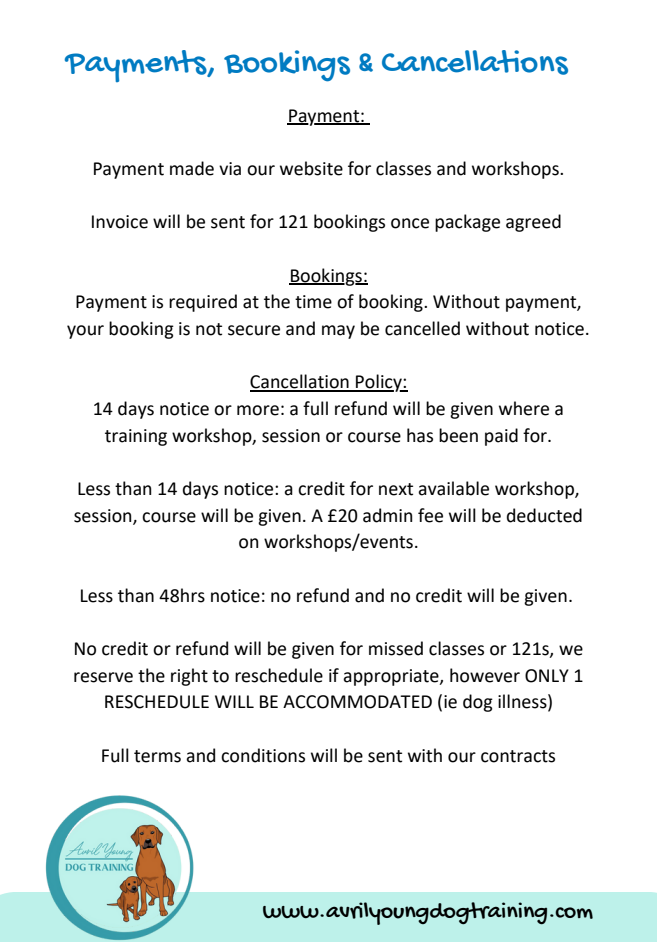
<style>
.page{position:relative;width:657px;height:942px;background:#fff}
.page>*{position:absolute;margin:0;border:0;box-sizing:border-box;transform-origin:0 0}
.t1{font:34.4px "Gochi Hand";color:#007bc2}
.t2{font:24px "Gochi Hand";color:#000}
.t3{font:20px/26.8px "Calibri";color:#000;text-align:center}
</style>
<div class="page">
<hr style="left:288px;top:123px;width:77px;height:2px;background:#000">
<hr style="left:289px;top:283px;width:79px;height:2px;background:#000">
<hr style="left:250px;top:390px;width:158px;height:2px;background:#000">
<div style="left:0;top:892px;width:657px;height:50px;background:#bdf1ea"></div>
<img style="left:45px;top:795px;width:149px;height:146px">
<h1 class="t1" style="left:66px;top:45px;width:503px">Payments, Bookings &amp; Cancellations</h1>
<p class="t3" style="left:288px;top:103px;width:79px">Payment:</p>
<p class="t3" style="left:92px;top:157px;width:474px">Payment made via our website for classes and workshops.</p>
<p class="t3" style="left:91px;top:210px;width:473px">Invoice will be sent for 121 bookings once package agreed</p>
<p class="t3" style="left:67px;top:263px;width:524px">Bookings:<br>Payment is required at the time of booking. Without payment, your booking is not secure and may be cancelled without notice.</p>
<p class="t3" style="left:93px;top:370px;width:473px">Cancellation Policy:<br>14 days notice or more: a full refund will be given where a training workshop, session or course has been paid for.</p>
<p class="t3" style="left:74px;top:477px;width:511px">Less than 14 days notice: a credit for next available workshop, session, course will be given. A £20 admin fee will be deducted on workshops/events.</p>
<p class="t3" style="left:79px;top:583px;width:495px">Less than 48hrs notice: no refund and no credit will be given.</p>
<p class="t3" style="left:73px;top:637px;width:512px">No credit or refund will be given for missed classes or 121s, we reserve the right to reschedule if appropriate, however ONLY 1<br>RESCHEDULE WILL BE ACCOMMODATED (ie dog illness)</p>
<p class="t3" style="left:101px;top:743px;width:457px">Full terms and conditions will be sent with our contracts</p>
<p class="t2" style="left:263px;top:898px;width:332px">www.avrilyoungdogtraining.com</p>
</div>
